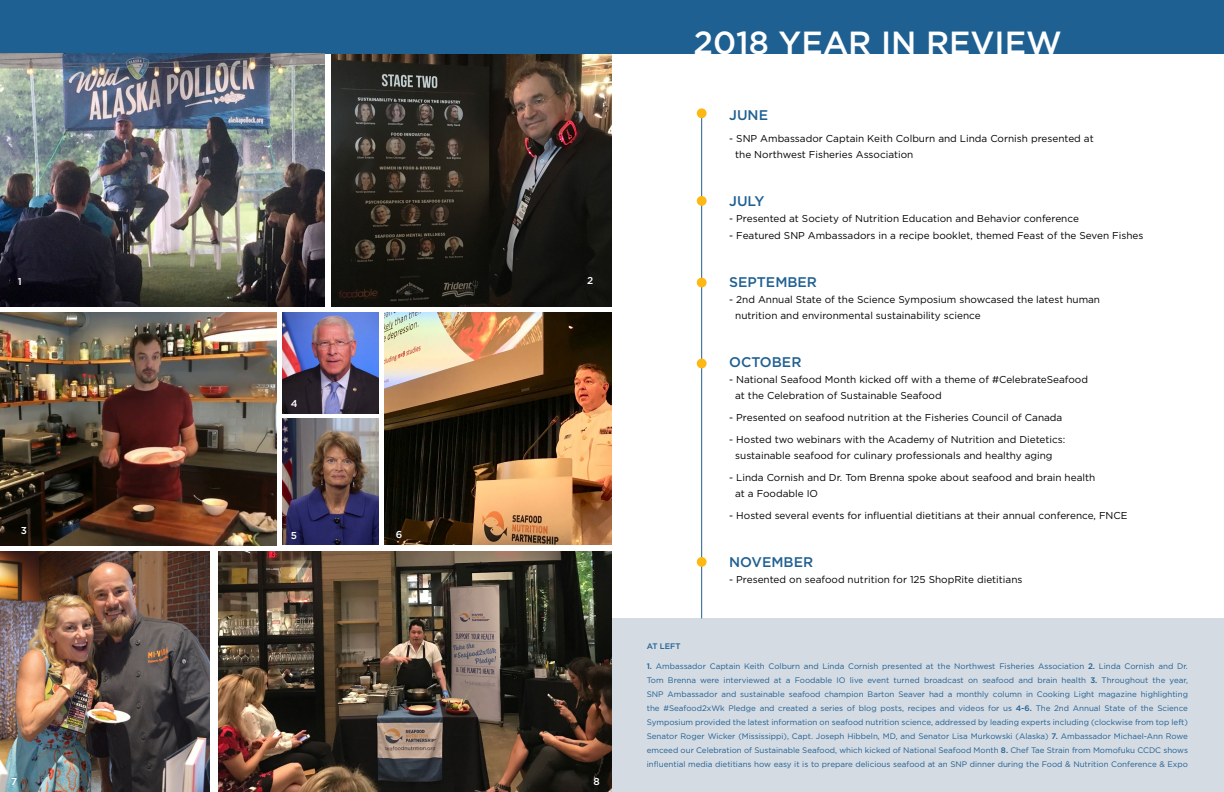
<style>
.page{position:relative;width:1224px;height:792px;background:#fff}
.page>*{position:absolute;margin:0;border:0;box-sizing:border-box;transform-origin:0 0}
.t1{font:500 32px "Gotham";color:#fff}
.t2{font:500 14px "Gotham";color:#1f6092}
.t3{font:10px/16px "Gotham";color:#000}
.t4{font:500 10px "Gotham";color:#fff}
.t5{font:8px/14px "Gotham";color:#1f6092;text-align:justify}
.t6{font:500 8px "Gotham";color:#1f6092}
.s1{font-weight:500}
</style>
<div class="page">
<img style="left:331px;top:53px;width:281px;height:254px">
<img style="left:283px;top:419px;width:96px;height:126px">
<img style="left:283px;top:312px;width:96px;height:102px">
<img style="left:385px;top:313px;width:227px;height:232px">
<div style="left:612px;top:618px;width:612px;height:174px;background:#d5dbe3"></div>
<div style="left:0;top:0;width:1224px;height:53px;background:#1f6092"></div>
<hr style="left:701px;top:112px;width:1px;height:506px;background:#1f6092">
<div style="left:697px;top:108px;width:10px;height:10px;background:#fdb813;border-radius:50%"></div>
<div style="left:697px;top:196px;width:10px;height:10px;background:#fdb813;border-radius:50%"></div>
<div style="left:697px;top:278px;width:10px;height:9px;background:#fdb813;border-radius:50%"></div>
<div style="left:697px;top:359px;width:10px;height:9px;background:#fdb813;border-radius:50%"></div>
<div style="left:697px;top:557px;width:10px;height:10px;background:#fdb813;border-radius:50%"></div>
<img style="left:0;top:313px;width:277px;height:233px">
<img style="left:0;top:53px;width:325px;height:254px">
<img style="left:218px;top:552px;width:394px;height:240px">
<img style="left:0;top:552px;width:210px;height:240px">
<p class="t4" style="left:18px;top:275px;width:5px">1</p>
<p class="t4" style="left:587px;top:274px;width:8px">2</p>
<p class="t4" style="left:21px;top:524px;width:8px">3</p>
<p class="t4" style="left:291px;top:397px;width:8px">4</p>
<p class="t4" style="left:291px;top:529px;width:8px">5</p>
<p class="t4" style="left:396px;top:528px;width:8px">6</p>
<p class="t4" style="left:586px;top:774px;width:12px">13</p>
<p class="t4" style="left:11px;top:775px;width:8px">7</p>
<p class="t4" style="left:593px;top:775px;width:8px">8</p>
<h1 class="t1" style="left:694px;top:22px;width:370px">2018 YEAR IN REVIEW</h1>
<h2 class="t2" style="left:729px;top:106px;width:40px">JUNE</h2>
<p class="t3" style="left:735px;top:130px;width:360px;text-indent:-6px">- SNP Ambassador Captain Keith Colburn and Linda Cornish presented at the Northwest Fisheries Association</p>
<h2 class="t2" style="left:729px;top:192px;width:37px">JULY</h2>
<p class="t3" style="left:729px;top:210px;width:351px">- Presented at Society of Nutrition Education and Behavior conference</p>
<p class="t3" style="left:729px;top:227px;width:416px">- Featured SNP Ambassadors in a recipe booklet, themed Feast of the Seven Fishes</p>
<h2 class="t2" style="left:729px;top:273px;width:89px">SEPTEMBER</h2>
<p class="t3" style="left:735px;top:291px;width:366px;text-indent:-6px">- 2nd Annual State of the Science Symposium showcased the latest human nutrition and environmental sustainability science</p>
<h2 class="t2" style="left:729px;top:353px;width:74px">OCTOBER</h2>
<p class="t3" style="left:735px;top:371px;width:354px;text-indent:-6px">- National Seafood Month kicked off with a theme of #CelebrateSeafood at the Celebration of Sustainable Seafood</p>
<p class="t3" style="left:729px;top:409px;width:335px">- Presented on seafood nutrition at the Fisheries Council of Canada</p>
<p class="t3" style="left:735px;top:431px;width:332px;text-indent:-6px">- Hosted two webinars with the Academy of Nutrition and Dietetics: sustainable seafood for culinary professionals and healthy aging</p>
<p class="t3" style="left:735px;top:469px;width:362px;text-indent:-6px">- Linda Cornish and Dr. Tom Brenna spoke about seafood and brain health at a Foodable IO</p>
<p class="t3" style="left:729px;top:507px;width:400px">- Hosted several events for influential dietitians at their annual conference, FNCE</p>
<h2 class="t2" style="left:729px;top:553px;width:85px">NOVEMBER</h2>
<p class="t3" style="left:729px;top:571px;width:295px">- Presented on seafood nutrition for 125 ShopRite dietitians</p>
<p class="t6" style="left:647px;top:641px;width:35px">AT LEFT</p>
<p class="t5" style="left:647px;top:659px;width:543px"><span class="s1">1.</span> Ambassador Captain Keith Colburn and Linda Cornish presented at the Northwest Fisheries Association <span class="s1">2.</span> Linda Cornish and Dr.<br>Tom Brenna were interviewed at a Foodable IO live event turned broadcast on seafood and brain health <span class="s1">3.</span> Throughout the year, SNP Ambassador and sustainable seafood champion Barton Seaver had a monthly column in Cooking Light magazine highlighting the #Seafood2xWk Pledge and created a series of blog posts, recipes and videos for us <span class="s1">4-6.</span> The 2nd Annual State of the Science Symposium provided the latest information on seafood nutrition science, addressed by leading experts including (clockwise from top left)<br>Senator Roger Wicker (Mississippi), Capt. Joseph Hibbeln, MD, and Senator Lisa Murkowski (Alaska) <span class="s1">7.</span> Ambassador Michael-Ann Rowe emceed our Celebration of Sustainable Seafood, which kicked of National Seafood Month <span class="s1">8.</span> Chef Tae Strain from Momofuku CCDC shows influential media dietitians how easy it is to prepare delicious seafood at an SNP dinner during the Food &amp; Nutrition Conference &amp; Expo</p>
</div>
